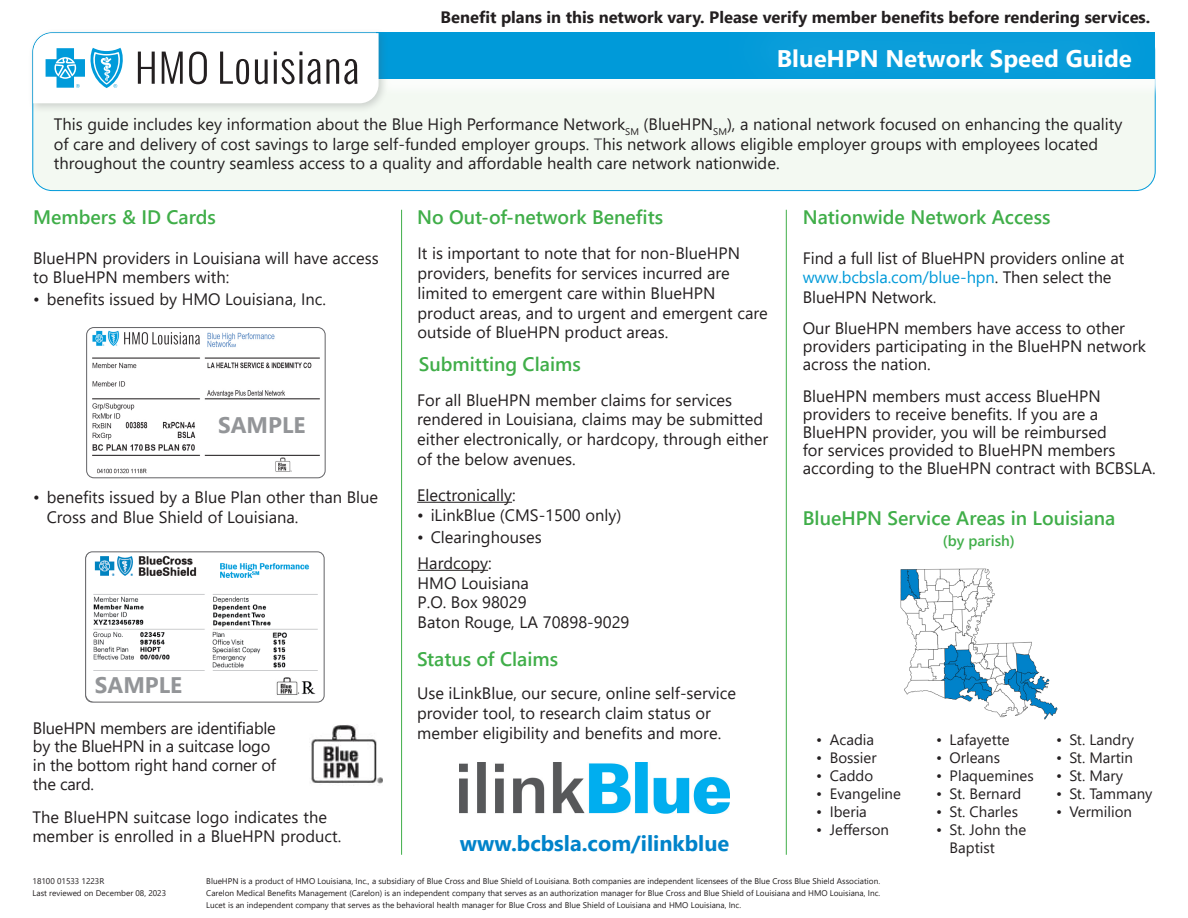
<style>
.page{position:relative;width:1188px;height:918px;background:#fff}
.page>*{position:absolute;margin:0;border:0;box-sizing:border-box;transform-origin:0 0}
.t1{font:700 24px "Segoe UI";color:#fff}
.t2{font:700 22.5px "Segoe UI";color:#939598}
.t3{font:700 21.75px "Segoe UI";color:#0083ca}
.t4{font:600 19.5px "Segoe UI";color:#40ae49}
.Regular_Text{font:16.5px/19.8px "Segoe UI";color:#231f20}
.t5{font:700 16.5px "Segoe UI";color:#231f20}
.t6{font:15px/18px "Segoe UI";color:#231f20}
.t7{font:600 15px "Segoe UI";color:#40ae49}
.t8{font:8.25px "Segoe UI";color:#231f20}
.s1{color:#57585a}
.s2{color:#009ad9}
</style>
<div class="page">
<div style="left:33px;top:33px;width:1122px;height:158px;background:#f3f9f2;border-radius:19px"></div>
<div style="left:378px;top:35px;width:795px;height:63px;background:#fff"></div>
<div style="left:376px;top:33px;width:779px;height:46px;background:#009ad9"></div>
<div style="left:27px;top:28px;width:361px;height:86px;background:#54555a;opacity:.25"></div>
<svg style="left:33px;top:33px;width:346px;height:70px"></svg>
<img style="left:901px;top:569px;width:157px;height:151px">
<img style="left:87px;top:328px;width:238px;height:148px">
<div style="left:86px;top:327px;width:239px;height:151px;border:1px solid #636366;border-radius:7px"></div>
<hr style="left:418px;top:570px;width:70px;height:1px;background:#231f20">
<hr style="left:417px;top:502px;width:95px;height:1px;background:#231f20">
<hr style="left:401px;top:210px;width:1px;height:645px;background:#40ae49">
<hr style="left:786px;top:210px;width:1px;height:645px;background:#40ae49">
<div style="left:718px;top:0;width:449px;height:111px;background:#fff;opacity:.39"></div>
<img style="left:311px;top:725px;width:71px;height:59px">
<img style="left:460px;top:762px;width:270px;height:52px">
<img style="left:86px;top:552px;width:238px;height:150px">
<div style="left:85px;top:552px;width:239px;height:150px;border:1px solid #636366;border-radius:7px"></div>
<div style="left:128px;top:580px;width:67px;height:13px;background:#fff"></div>
<img style="left:276px;top:677px;width:22px;height:18px">
<p class="t5" style="left:441px;top:2px;width:711px">Benefit plans in this network vary. Please verify member benefits before rendering services.</p>
<p class="t1" style="left:777px;top:36px;width:357px">BlueHPN Network Speed Guide</p>
<p class="Regular_Text" style="left:54px;top:113px;width:1070px">This guide includes key information about the Blue High Performance Network<sub>SM</sub> (BlueHPN<sub>SM</sub>), a national network focused on enhancing the quality of care and delivery of cost savings to large self-funded employer groups. <span class="s1">T</span>his network allows eligible employer groups with employees located throughout the country seamless access to a quality and affordable health care network nationwide.</p>
<p class="t4" style="left:33px;top:199px;width:184px">Members &amp; ID Cards</p>
<p class="Regular_Text" style="left:33px;top:246px;width:347px">BlueHPN providers in Louisiana will have access to BlueHPN members with:</p>
<p class="Regular_Text" style="left:33px;top:288px;width:294px">• benefits issued by HMO Louisiana, Inc.</p>
<p class="t2" style="left:218px;top:404px;width:89px">SAMPLE</p>
<p class="Regular_Text" style="left:47px;top:486px;width:333px;text-indent:-14px">• benefits issued by a Blue Plan other than Blue<br>Cross and Blue Shield of Louisiana.</p>
<p class="t2" style="left:95px;top:664px;width:89px">SAMPLE</p>
<p class="Regular_Text" style="left:33px;top:717px;width:245px;line-height:18.8px">BlueHPN members are identifiable by the BlueHPN in a suitcase logo in the bottom right hand corner of the card.</p>
<p class="Regular_Text" style="left:32px;top:805px;width:311px">The BlueHPN suitcase logo indicates the member is enrolled in a BlueHPN product.</p>
<p class="t4" style="left:417px;top:199px;width:247px">No Out-of-network Benefits</p>
<p class="Regular_Text" style="left:418px;top:242px;width:352px">It is important to note that for non-BlueHPN providers, benefits for services incurred are limited to emergent care within BlueHPN product areas, and to urgent and emergent care outside of BlueHPN product areas.</p>
<p class="t4" style="left:419px;top:346px;width:163px">Submitting Claims</p>
<p class="Regular_Text" style="left:417px;top:388px;width:353px">For all BlueHPN member claims for services rendered in Louisiana, claims may be submitted either electronically, or hardcopy, through either of the below avenues.</p>
<p class="Regular_Text" style="left:417px;top:484px;width:100px">Electronically:</p>
<p class="Regular_Text" style="left:417px;top:503px;width:206px">• iLinkBlue (CMS-1500 only)</p>
<p class="Regular_Text" style="left:417px;top:525px;width:126px">• Clearinghouses</p>
<p class="Regular_Text" style="left:418px;top:552px;width:76px">Hardcopy:</p>
<p class="Regular_Text" style="left:418px;top:571px;width:113px">HMO Louisiana</p>
<p class="Regular_Text" style="left:418px;top:591px;width:111px">P.O. Box 98029</p>
<p class="Regular_Text" style="left:418px;top:611px;width:213px">Baton Rouge, LA 70898-9029</p>
<p class="t4" style="left:417px;top:641px;width:143px">Status of Claims</p>
<p class="Regular_Text" style="left:417px;top:682px;width:321px">Use iLinkBlue, our secure, online self-service provider tool, to research claim status or member eligibility and benefits and more.</p>
<p class="t3" style="left:460px;top:822px;width:271px">www.bcbsla.com/ilinkblue</p>
<p class="t4" style="left:803px;top:199px;width:249px">Nationwide Network Access</p>
<p class="Regular_Text" style="left:803px;top:247px;width:323px">Find a full list of BlueHPN providers online at <span class="s2">www.bcbsla.com/blue-hpn</span>. Then select the<br>BlueHPN Network.</p>
<p class="Regular_Text" style="left:803px;top:318px;width:345px;line-height:18px">Our BlueHPN members have access to other providers participating in the BlueHPN network across the nation.</p>
<p class="Regular_Text" style="left:803px;top:385px;width:354px;line-height:18px">BlueHPN members must access BlueHPN providers to receive benefits. If you are a BlueHPN provider, you will be reimbursed<br>for services provided to BlueHPN members according to the BlueHPN contract with BCBSLA.</p>
<p class="t4" style="left:803px;top:500px;width:314px">BlueHPN Service Areas in Louisiana</p>
<p class="t7" style="left:943px;top:527px;width:74px">(by parish)</p>
<p class="t6" style="left:816px;top:729px;width:59px">• Acadia</p>
<p class="t6" style="left:816px;top:747px;width:62px">• Bossier</p>
<p class="t6" style="left:816px;top:765px;width:58px">• Caddo</p>
<p class="t6" style="left:816px;top:783px;width:86px">• Evangeline</p>
<p class="t6" style="left:816px;top:801px;width:52px">• Iberia</p>
<p class="t6" style="left:816px;top:819px;width:74px">• Jefferson</p>
<p class="t6" style="left:936px;top:729px;width:75px">• Lafayette</p>
<p class="t6" style="left:936px;top:747px;width:65px">• Orleans</p>
<p class="t6" style="left:936px;top:765px;width:99px">• Plaquemines</p>
<p class="t6" style="left:936px;top:783px;width:87px">• St. Bernard</p>
<p class="t6" style="left:936px;top:801px;width:83px">• St. Charles</p>
<p class="t6" style="left:950px;top:819px;width:78px;text-indent:-14px">• St. John the<br>Baptist</p>
<p class="t6" style="left:1056px;top:729px;width:79px">• St. Landry</p>
<p class="t6" style="left:1056px;top:747px;width:78px">• St. Martin</p>
<p class="t6" style="left:1056px;top:765px;width:69px">• St. Mary</p>
<p class="t6" style="left:1056px;top:783px;width:98px">• St. Tammany</p>
<p class="t6" style="left:1056px;top:801px;width:78px">• Vermilion</p>
<p class="t8" style="left:33px;top:873px;width:73px">18100 01533 1223R</p>
<p class="t8" style="left:33px;top:885px;width:135px">Last reviewed on December 08, 2023</p>
<p class="t8" style="left:206px;top:873px;width:675px">BlueHPN is a product of HMO Louisiana, Inc., a subsidiary of Blue Cross and Blue Shield of Louisiana. Both companies are independent licensees of the Blue Cross Blue Shield Association.</p>
<p class="t8" style="left:206px;top:885px;width:676px">Carelon Medical Benefits Management (Carelon) is an independent company that serves as an authorization manager for Blue Cross and Blue Shield of Louisiana and HMO Louisiana, Inc.</p>
<p class="t8" style="left:206px;top:897px;width:536px">Lucet is an independent company that serves as the behavioral health manager for Blue Cross and Blue Shield of Louisiana and HMO Louisiana, Inc.</p>
</div>
